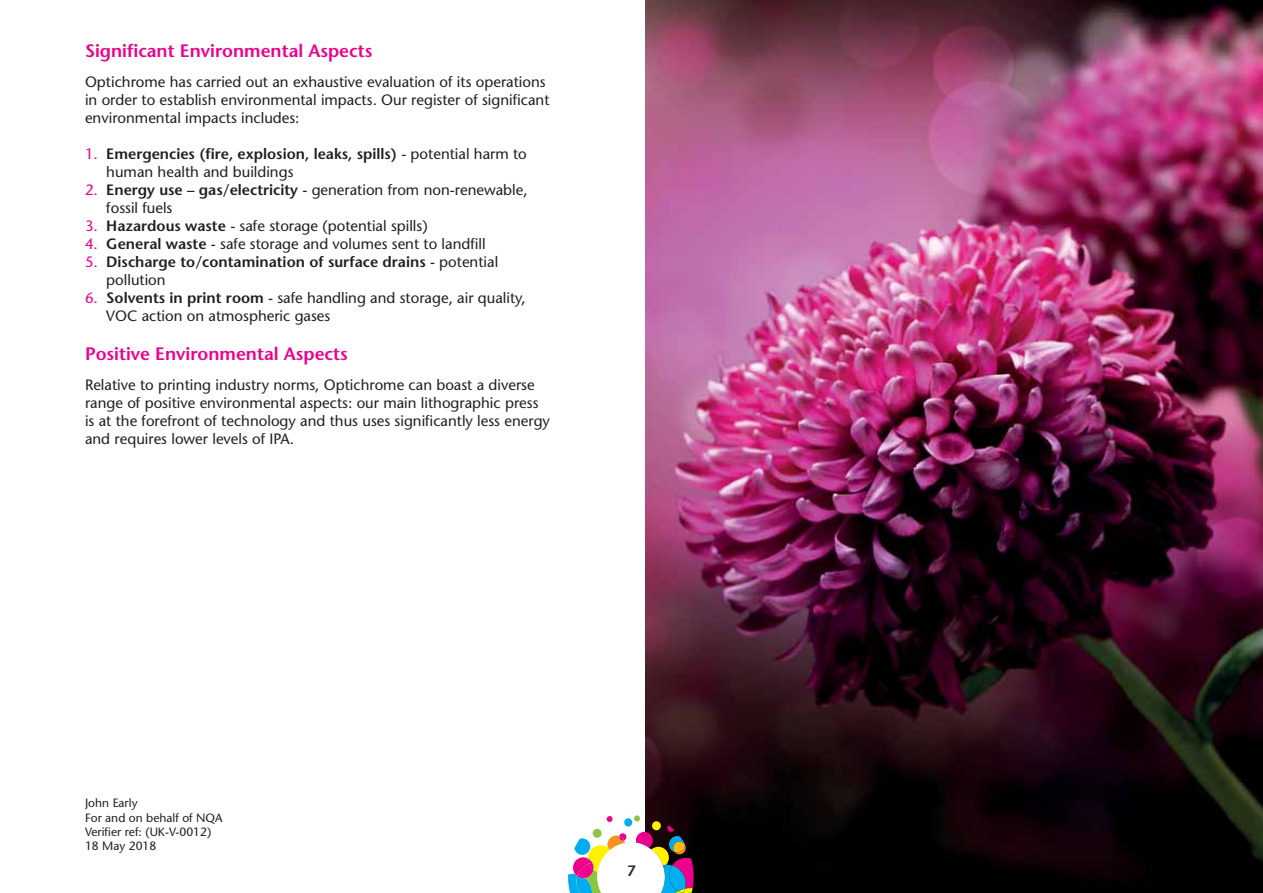
<style>
.page{position:relative;width:1263px;height:893px;background:#fff}
.page>*{position:absolute;margin:0;border:0;box-sizing:border-box;transform-origin:0 0}
.t1{font:600 18px "Stone Sans";color:#ec008c}
.t2{font:15px/18px "Stone Sans";color:#231f20}
.t3{font:600 15px/18px "Stone Sans";color:#231f20}
.t4{font:12px/14.4px "Stone Sans";color:#231f20}
.s1{font-weight:400;color:#ec008c}
.s2{font-weight:400}
.s3{color:#ec008c}
.s4{font-weight:600}
</style>
<div class="page">
<img style="left:645px;top:0;width:618px;height:893px">
<svg style="left:568px;top:815px;width:126px;height:78px"></svg>
<p class="t1" style="left:85px;top:42px;width:289px">Significant Environmental Aspects</p>
<p class="t2" style="left:85px;top:73px;width:466px">Optichrome has carried out an exhaustive evaluation of its operations in order to establish environmental impacts. Our register of significant environmental impacts includes:</p>
<p class="t3" style="left:106px;top:145px;width:422px;text-indent:-21px"><span class="s1">1.</span> Emergencies (fire, explosion, leaks, spills) <span class="s2">- potential harm to human health and buildings</span></p>
<p class="t2" style="left:106px;top:181px;width:423px;text-indent:-21px"><span class="s3">2.</span> <span class="s4">Energy use – gas/electricity</span> - generation from non-renewable, fossil fuels</p>
<p class="t2" style="left:85px;top:217px;width:344px"><span class="s3">3.</span> <span class="s4">Hazardous waste</span> - safe storage (potential spills)</p>
<p class="t2" style="left:85px;top:235px;width:402px"><span class="s3">4.</span> <span class="s4">General waste</span> - safe storage and volumes sent to landfill</p>
<p class="t3" style="left:106px;top:253px;width:393px;text-indent:-21px"><span class="s1">5.</span> Discharge to/contamination of surface drains <span class="s2">- potential pollution</span></p>
<p class="t2" style="left:106px;top:289px;width:421px;text-indent:-21px"><span class="s3">6.</span> <span class="s4">Solvents in print room</span> - safe handling and storage, air quality,<br>VOC action on atmospheric gases</p>
<p class="t1" style="left:85px;top:345px;width:264px">Positive Environmental Aspects</p>
<p class="t2" style="left:85px;top:377px;width:466px">Relative to printing industry norms, Optichrome can boast a diverse range of positive environmental aspects: our main lithographic press is at the forefront of technology and thus uses significantly less energy and requires lower levels of IPA.</p>
<p class="t4" style="left:85px;top:796px;width:139px">John Early<br>For and on behalf of NQA<br>Verifier ref: (UK-V-0012)<br>18 May 2018</p>
<p class="t3" style="left:627px;top:862px;width:10px">7</p>
</div>
